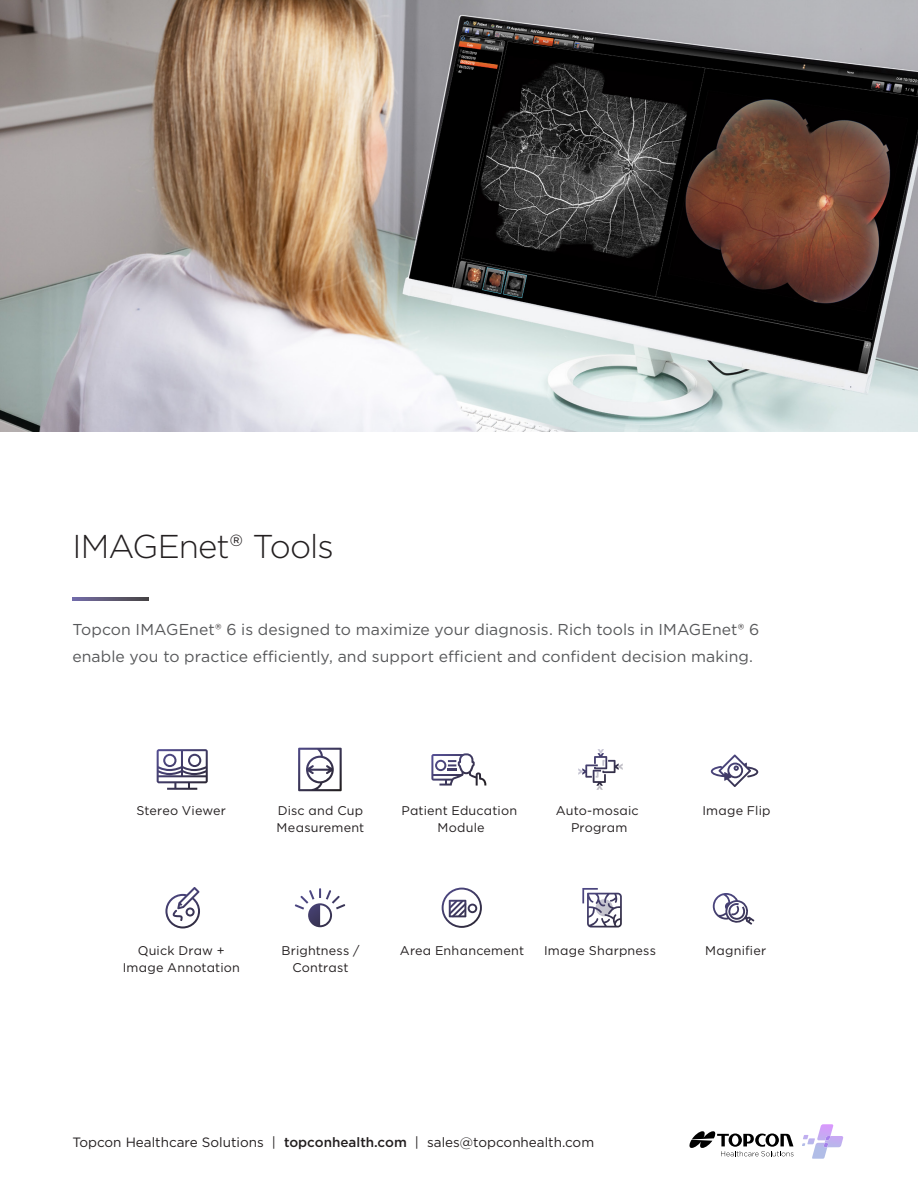
<style>
.page{position:relative;width:918px;height:1188px;background:#fff}
.page>*{position:absolute;margin:0;border:0;box-sizing:border-box;transform-origin:0 0}
.t1{font:300 33px "Gotham";letter-spacing:-.03em;color:#231f20}
.t2{font:15.75px/27px "Gotham";letter-spacing:.005em;color:#57585a}
.t3{font:13.5px "Gotham";color:#231f20}
.t4{font:12.6px/16.8px "Gotham";letter-spacing:.015em;color:#231f20;text-align:center}
.s1{font-weight:300;color:#231f20}
.s2{font-weight:500}
</style>
<div class="page">
<svg style="left:689px;top:1131px;width:105px;height:25px"></svg>
<svg style="left:802px;top:1124px;width:41px;height:35px"></svg>
<img style="left:0;top:0;width:918px;height:432px">
<svg style="left:72px;top:598px;width:77px;height:3px"></svg>
<svg style="left:157px;top:749px;width:51px;height:41px"></svg>
<svg style="left:442px;top:888px;width:40px;height:40px"></svg>
<svg style="left:713px;top:893px;width:41px;height:32px"></svg>
<svg style="left:298px;top:748px;width:44px;height:43px"></svg>
<svg style="left:582px;top:888px;width:40px;height:39px"></svg>
<svg style="left:578px;top:749px;width:45px;height:41px"></svg>
<svg style="left:165px;top:887px;width:35px;height:41px"></svg>
<svg style="left:431px;top:753px;width:55px;height:33px"></svg>
<svg style="left:295px;top:888px;width:50px;height:39px"></svg>
<svg style="left:711px;top:755px;width:47px;height:32px"></svg>
<p class="t1" style="left:72px;top:525px;width:263px">IMAGEnet® Tools</p>
<p class="t2" style="left:72px;top:616px;width:689px">Topcon IMAGEnet<span class="s1">®</span> 6 is designed to maximize your diagnosis. Rich tools in IMAGEnet<span class="s1">®</span> 6 enable you to practice efficiently, and support efficient and confident decision making.</p>
<p class="t4" style="left:136px;top:802px;width:91px">Stereo Viewer</p>
<p class="t4" style="left:277px;top:802px;width:89px;text-align:left">Disc and Cup<br>Measurement</p>
<p class="t4" style="left:401px;top:802px;width:117px">Patient Education<br>Module</p>
<p class="t4" style="left:556px;top:802px;width:84px">Auto-mosaic<br>Program</p>
<p class="t4" style="left:702px;top:802px;width:70px">Image Flip</p>
<p class="t4" style="left:123px;top:942px;width:119px">Quick Draw +<br>Image Annotation</p>
<p class="t4" style="left:281px;top:942px;width:80px">Brightness /<br>Contrast</p>
<p class="t4" style="left:400px;top:942px;width:126px">Area Enhancement</p>
<p class="t4" style="left:544px;top:942px;width:113px">Image Sharpness</p>
<p class="t4" style="left:705px;top:942px;width:62px">Magnifier</p>
<p class="t3" style="left:72px;top:1133px;width:523px">Topcon Healthcare Solutions | <span class="s2">topconhealth.com</span> | sales@topconhealth.com</p>
</div>
